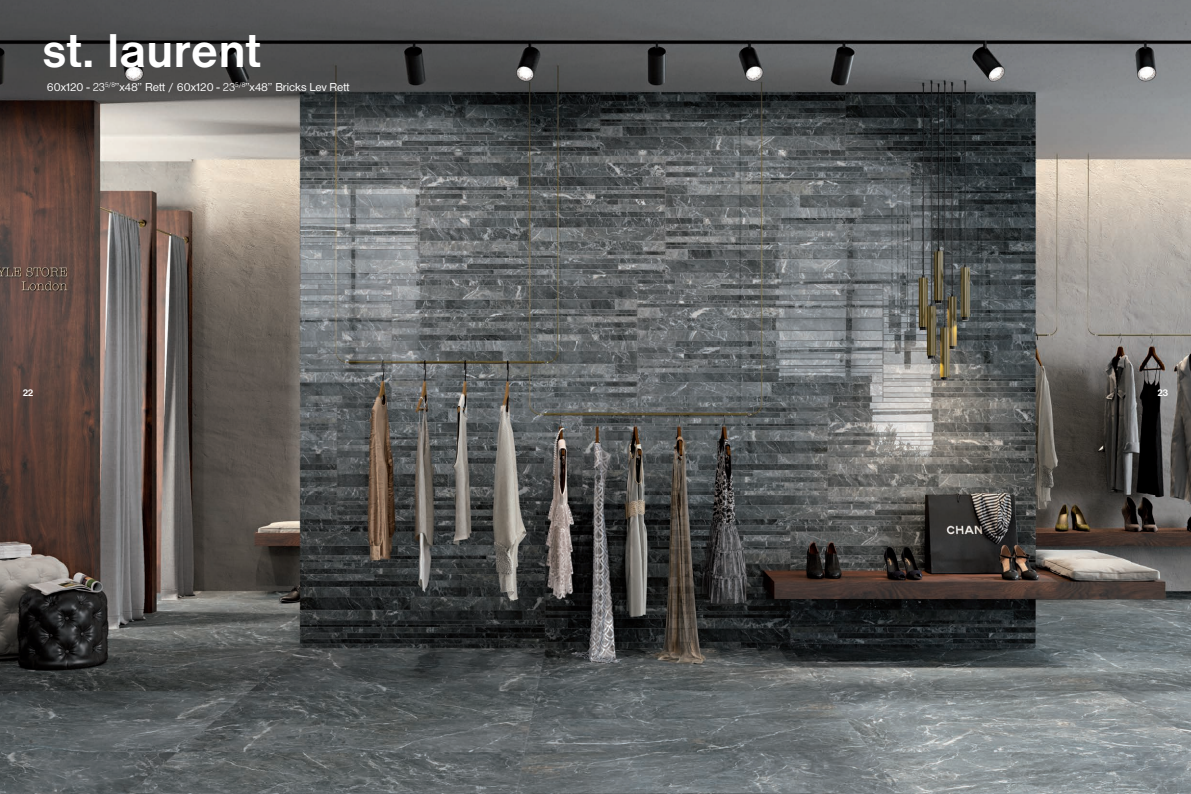
<style>
.page{position:relative;width:1191px;height:794px;background:#fff}
.page>*{position:absolute;margin:0;border:0;box-sizing:border-box;transform-origin:0 0}
.t1{font:700 49.3px "Nimbus San D";color:#fff}
.t2{font:12px "Nimbus San D";color:#fff}
.t3{font:700 10px "Nimbus San D";color:#fff}
.s1{font-family:"Nimbus San D Ligh"}
</style>
<div class="page">
<img style="left:0;top:0;width:1191px;height:794px">
<h1 class="t1" style="left:43px;top:23px;width:220px">st. laurent</h1>
<p class="t2" style="left:47px;top:81px;width:304px">60x120 - <span class="s1">23</span><sup>5/8</sup>”x48” Rett / 60x120 - <span class="s1">23</span><sup>5/8</sup>”x48” Bricks Lev Rett</p>
<p class="t3" style="left:23px;top:387px;width:12px">22</p>
<p class="t3" style="left:1157px;top:387px;width:12px">23</p>
</div>
